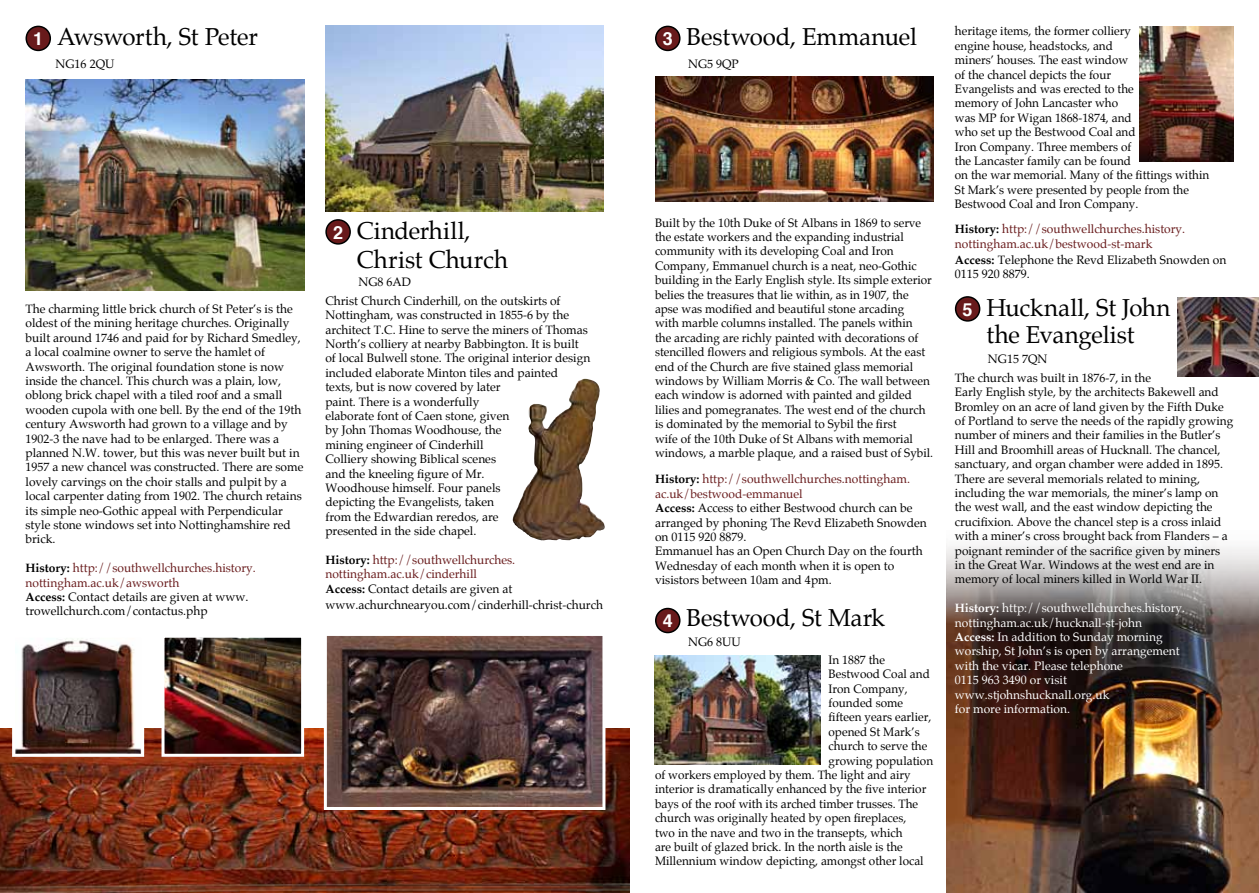
<style>
.page{position:relative;width:1259px;height:893px;background:#fff}
.page>*{position:absolute;margin:0;border:0;box-sizing:border-box;transform-origin:0 0}
.t1{font:24px/28.8px "Palatino";letter-spacing:-.005em;color:#000}
.t2{font:700 18px "Helvetica";color:#fff}
.t3{font:12px/14.4px "Palatino";color:#000}
.t4{font:12px/14.4px "Palatino";color:#fff}
.t5{font:12px/14.4px "Palatino";color:#681a1b}
.s1{font-weight:700}
.s2{color:#681a1b}
.s3{font-weight:700;color:#000}
.s4{color:#000}
</style>
<div class="page">
<img style="left:325px;top:26px;width:279px;height:186px">
<img style="left:946px;top:545px;width:313px;height:348px">
<img style="left:0;top:728px;width:630px;height:165px">
<div style="left:26px;top:26px;width:24px;height:24px;background:#681a1b;border-radius:50%"></div>
<div style="left:26px;top:26px;width:25px;height:25px;border:2px solid #000;border-radius:50%"></div>
<div style="left:326px;top:220px;width:24px;height:24px;background:#681a1b;border-radius:50%"></div>
<div style="left:325px;top:219px;width:26px;height:26px;border:2px solid #000;border-radius:50%"></div>
<div style="left:656px;top:26px;width:24px;height:24px;background:#681a1b;border-radius:50%"></div>
<div style="left:655px;top:26px;width:25px;height:25px;border:2px solid #000;border-radius:50%"></div>
<div style="left:656px;top:608px;width:24px;height:24px;background:#681a1b;border-radius:50%"></div>
<div style="left:655px;top:608px;width:25px;height:25px;border:2px solid #000;border-radius:50%"></div>
<img style="left:512px;top:379px;width:71px;height:161px">
<img style="left:328px;top:637px;width:273px;height:169px">
<div style="left:324px;top:633px;width:281px;height:177px;border:3px solid #fff"></div>
<img style="left:655px;top:76px;width:278px;height:126px">
<img style="left:1140px;top:26px;width:93px;height:135px">
<img style="left:655px;top:655px;width:165px;height:109px">
<img style="left:1178px;top:298px;width:81px;height:78px">
<img style="left:26px;top:79px;width:278px;height:212px">
<img style="left:16px;top:639px;width:124px;height:114px">
<div style="left:12px;top:635px;width:132px;height:122px;border:3px solid #fff"></div>
<img style="left:165px;top:639px;width:135px;height:114px">
<div style="left:161px;top:635px;width:143px;height:122px;border:3px solid #fff"></div>
<div style="left:955px;top:297px;width:24px;height:24px;background:#681a1b;border-radius:50%"></div>
<div style="left:955px;top:296px;width:25px;height:26px;border:2px solid #000;border-radius:50%"></div>
<h2 class="t2" style="left:33px;top:24px;width:12px">1</h2>
<h1 class="t1" style="left:57px;top:23px;width:202px">Awsworth, St Peter</h1>
<p class="t3" style="left:56px;top:57px;width:60px">NG16 2QU</p>
<p class="t3" style="left:26px;top:302px;width:279px">The charming little brick church of St Peter’s is the oldest of the mining heritage churches. Originally built around 1746 and paid for by Richard Smedley, a local coalmine owner to serve the hamlet of Awsworth. The original foundation stone is now inside the chancel. This church was a plain, low, oblong brick chapel with a tiled roof and a small wooden cupola with one bell. By the end of the 19th century Awsworth had grown to a village and by 1902-3 the nave had to be enlarged. There was a planned N.W. tower, but this was never built but in 1957 a new chancel was constructed. There are some lovely carvings on the choir stalls and pulpit by a local carpenter dating from 1902. The church retains its simple neo-Gothic appeal with Perpendicular style stone windows set into Nottinghamshire red brick.</p>
<p class="t3" style="left:26px;top:561px;width:232px"><span class="s1">History:</span> <span class="s2">http://southwellchurches.history. nottingham.ac.uk/awsworth<br></span><span class="s1">Access:</span> Contact details are given at www. trowellchurch.com/contactus.php</p>
<h1 class="t1" style="left:357px;top:217px;width:153px">Cinderhill,<br>Christ Church</h1>
<p class="t3" style="left:325px;top:273px;width:237px;line-height:18.9px;text-indent:33px">NG8 6AD<br>Christ Church Cinderhill, on the outskirts of</p>
<p class="t3" style="left:325px;top:308px;width:266px">Nottingham, was constructed in 1855-6 by the architect T.C. Hine to serve the miners of Thomas North’s colliery at nearby Babbington. It is built of local Bulwell stone. The original interior design included elaborate Minton tiles and painted<br>texts, but is now covered by later<br>paint. There is a wonderfully<br>elaborate font of Caen stone, given<br>by John Thomas Woodhouse, the<br>mining engineer of Cinderhill<br>Colliery showing Biblical scenes<br>and the kneeling figure of Mr.<br>Woodhouse himself. Four panels<br>depicting the Evangelists, taken<br>from the Edwardian reredos, are<br>presented in the side chapel.</p>
<p class="t5" style="left:325px;top:553px;width:191px"><span class="s3">History:</span> http://southwellchurches. nottingham.ac.uk/cinderhill<br><span class="s3">Access:</span> <span class="s4">Contact details are given at</span></p>
<p class="t3" style="left:325px;top:598px;width:279px">www.achurchnearyou.com/cinderhill-christ-church</p>
<h2 class="t2" style="left:333px;top:218px;width:12px">2</h2>
<h2 class="t2" style="left:663px;top:24px;width:12px">3</h2>
<h1 class="t1" style="left:686px;top:23px;width:232px">Bestwood, Emmanuel</h1>
<p class="t3" style="left:688px;top:57px;width:52px">NG5 9QP</p>
<p class="t3" style="left:655px;top:216px;width:280px">Built by the 10th Duke of St Albans in 1869 to serve the estate workers and the expanding industrial community with its developing Coal and Iron Company, Emmanuel church is a neat, neo-Gothic building in the Early English style. Its simple exterior belies the treasures that lie within, as in 1907, the apse was modified and beautiful stone arcading<br>with marble columns installed. The panels within<br>the arcading are richly painted with decorations of stencilled flowers and religious symbols. At the east end of the Church are five stained glass memorial windows by William Morris &amp; Co. The wall between each window is adorned with painted and gilded lilies and pomegranates. The west end of the church is dominated by the memorial to Sybil the first<br>wife of the 10th Duke of St Albans with memorial windows, a marble plaque, and a raised bust of Sybil.</p>
<p class="t3" style="left:655px;top:472px;width:273px"><span class="s1">History:</span> <span class="s2">http://southwellchurches.nottingham. ac.uk/bestwood-emmanuel<br></span><span class="s1">Access:</span> Access to either Bestwood church can be arranged by phoning The Revd Elizabeth Snowden on 0115 920 8879.<br>Emmanuel has an Open Church Day on the fourth Wednesday of each month when it is open to visistors between 10am and 4pm.</p>
<h1 class="t1" style="left:686px;top:604px;width:200px">Bestwood, St Mark</h1>
<p class="t3" style="left:688px;top:635px;width:54px">NG6 8UU</p>
<p class="t3" style="left:828px;top:653px;width:58px">In 1887 the</p>
<p class="t3" style="left:828px;top:667px;width:103px">Bestwood Coal and</p>
<p class="t3" style="left:828px;top:681px;width:81px">Iron Company,</p>
<p class="t3" style="left:828px;top:696px;width:76px">founded some</p>
<p class="t3" style="left:828px;top:710px;width:104px">fifteen years earlier,</p>
<p class="t3" style="left:828px;top:725px;width:93px">opened St Mark’s</p>
<p class="t3" style="left:828px;top:739px;width:100px">church to serve the</p>
<p class="t3" style="left:828px;top:753px;width:106px">growing population</p>
<p class="t3" style="left:655px;top:768px;width:257px">of workers employed by them. The light and airy</p>
<p class="t3" style="left:655px;top:782px;width:273px">interior is dramatically enhanced by the five interior</p>
<p class="t3" style="left:655px;top:797px;width:265px">bays of the roof with its arched timber trusses. The</p>
<p class="t3" style="left:655px;top:811px;width:253px">church was originally heated by open fireplaces,</p>
<p class="t3" style="left:655px;top:825px;width:249px">two in the nave and two in the transepts, which</p>
<p class="t3" style="left:655px;top:840px;width:249px">are built of glazed brick. In the north aisle is the</p>
<p class="t3" style="left:655px;top:854px;width:270px">Millennium window depicting, amongst other local</p>
<h2 class="t2" style="left:663px;top:606px;width:12px">4</h2>
<p class="t3" style="left:955px;top:24px;width:256px">heritage items, the former colliery<br>engine house, headstocks, and<br>miners’ houses. The east window<br>of the chancel depicts the four<br>Evangelists and was erected to the<br>memory of John Lancaster who<br>was MP for Wigan 1868-1874, and<br>who set up the Bestwood Coal and<br>Iron Company. Three members of<br>the Lancaster family can be found<br>on the war memorial. Many of the fittings within St Mark’s were presented by people from the Bestwood Coal and Iron Company.</p>
<p class="t5" style="left:955px;top:222px;width:232px"><span class="s3">History:</span> http://southwellchurches.history. nottingham.ac.uk/bestwood-st-mark</p>
<p class="t3" style="left:955px;top:253px;width:273px"><span class="s1">Access:</span> Telephone the Revd Elizabeth Snowden on<br>0115 920 8879.</p>
<h1 class="t1" style="left:986px;top:294px;width:186px;line-height:27.3px">Hucknall, St John the Evangelist</h1>
<p class="t3" style="left:955px;top:350px;width:198px;line-height:18.9px;text-indent:33px">NG15 7QN<br>The church was built in 1876-7, in the</p>
<p class="t3" style="left:955px;top:385px;width:280px">Early English style, by the architects Bakewell and Bromley on an acre of land given by the Fifth Duke of Portland to serve the needs of the rapidly growing number of miners and their families in the Butler’s Hill and Broomhill areas of Hucknall. The chancel, sanctuary, and organ chamber were added in 1895.<br>There are several memorials related to mining, including the war memorials, the miner’s lamp on the west wall, and the east window depicting the crucifixion. Above the chancel step is a cross inlaid with a miner’s cross brought back from Flanders – a poignant reminder of the sacrifice given by miners in the Great War. Windows at the west end are in memory of local miners killed in World War II.</p>
<p class="t4" style="left:955px;top:601px;width:232px"><span class="s1">History:</span> http://southwellchurches.history. nottingham.ac.uk/hucknall-st-john<br><span class="s1">Access:</span> In addition to Sunday morning worship, St John’s is open by arrangement with the vicar. Please telephone<br>0115 963 3490 or visit www.stjohnshucknall.org.uk<br>for more information.</p>
<h2 class="t2" style="left:962px;top:295px;width:12px">5</h2>
</div>
